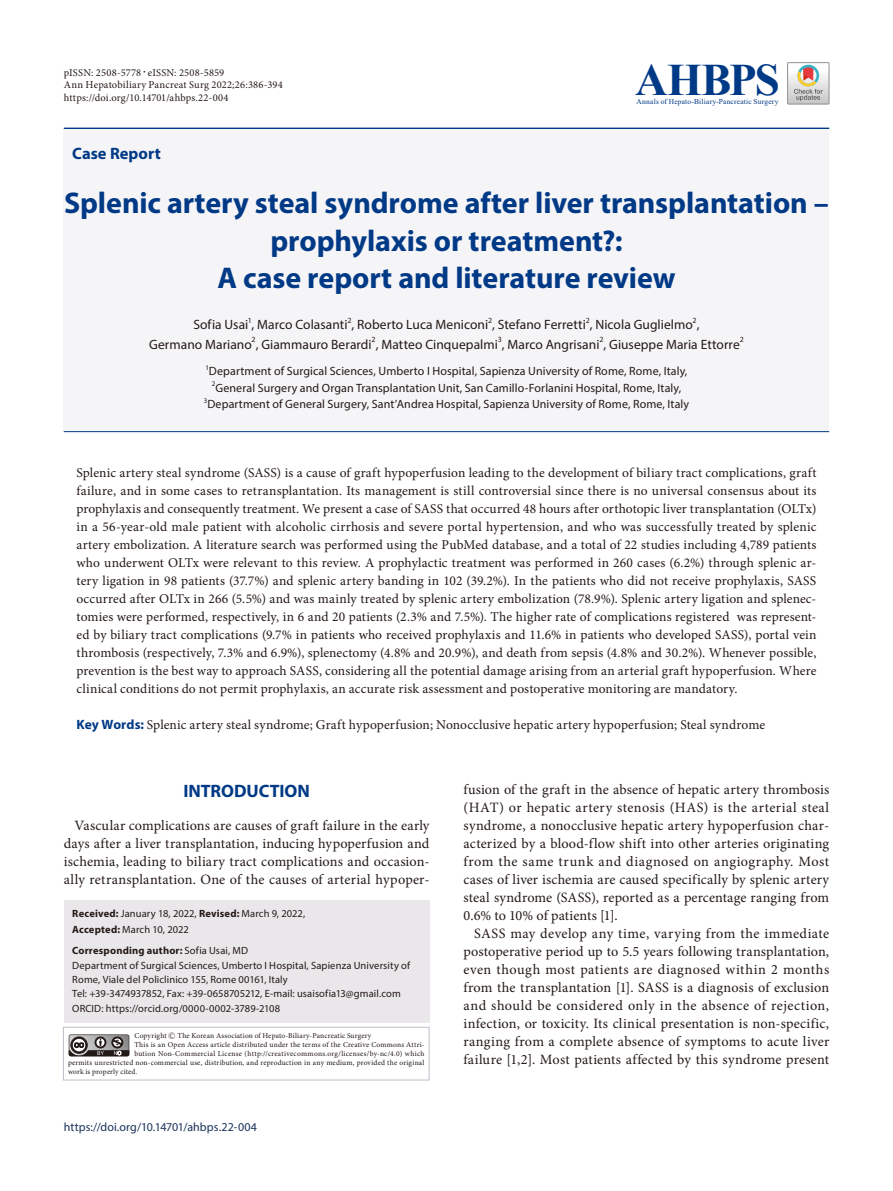
<style>
.page{position:relative;width:893px;height:1191px;background:#fff}
.page>*{position:absolute;margin:0;border:0;box-sizing:border-box;transform-origin:0 0}
.t1{font:700 45px "Times New Roman";letter-spacing:-.03em;color:#003985}
.t2{font:700 30px/37.5px "Myriad Pro";letter-spacing:-.005em;color:#003985;text-align:center}
.t3{font:700 18px "Myriad Pro";letter-spacing:-.005em;color:#003985}
.t4{font:700 16.5px "Myriad Pro";color:#003985}
.t5{font:14.25px/18px "Minion Pro";letter-spacing:.01em;color:#231916;text-align:justify}
.t6{font:13.5px/18px "Minion Pro";letter-spacing:.005em;color:#231916;text-align:justify}
.t7{font:13.5px "Myriad Pro";letter-spacing:.005em;color:#231916}
.t8{font:12px "Myriad Pro";letter-spacing:.01em;color:#231916}
.t9{font:12px "Myriad Pro";letter-spacing:.005em;color:#193258}
.t10{font:10.5px/14.7px "Myriad Pro";letter-spacing:.01em;color:#231916}
.t11{font:10.5px/12.8px "Minion Pro";letter-spacing:.015em;color:#231916}
.t12{font:7.8px "Myriad Pro";color:#231916}
.t13{font:7.5px "Minion Pro";letter-spacing:.025em;color:#231916}
.t14{font:7.5px "Times New Roman";letter-spacing:.025em;color:#003985}
.t15{font:7.05px "Myriad Pro";color:#231916}
.s1{font-family:"Ko Pub World Batang PM"}
.s2{font-family:"Myriad Pro";font-weight:700;color:#003985}
.s3{font-weight:700}
</style>
<div class="page">
<hr style="left:64px;top:128px;width:765px;height:2px;background:#003985">
<div style="left:64px;top:129px;width:765px;height:302px;background:#f5f4f7"></div>
<hr style="left:64px;top:431px;width:765px;height:1px;background:#003985">
<div style="left:787px;top:62px;width:42px;height:42px;border:1px solid #94908f"></div>
<svg style="left:788px;top:63px;width:41px;height:41px"></svg>
<div style="left:64px;top:900px;width:365px;height:122px;background:#eae7eb"></div>
<div style="left:63px;top:1026px;width:366px;height:54px;border:1px solid #c3bcc8"></div>
<svg style="left:69px;top:1034px;width:60px;height:22px"></svg>
<p class="t11" style="left:64px;top:66px;width:221px">pISSN: 2508-5778<span class="s1">ㆍ</span>eISSN: 2508-5859<br>Ann Hepatobiliary Pancreat Surg 2022;26:386-394 https://doi.org/10.14701/ahbps.22-004</p>
<p class="t4" style="left:72px;top:142px;width:90px">Case Report</p>
<h1 class="t1" style="left:635px;top:47px;width:146px">AHBPS</h1>
<p class="t14" style="left:636px;top:96px;width:144px">Annals of Hepato-Biliary-Pancreatic Surgery</p>
<h2 class="t2" style="left:64px;top:183px;width:766px">Splenic artery steal syndrome after liver transplantation – prophylaxis or treatment?:<br>A case report and literature review</h2>
<p class="t7" style="left:193px;top:316px;width:508px">Sofia Usai , Marco Colasanti , Roberto Luca Meniconi , Stefano Ferretti , Nicola Guglielmo ,</p>
<p class="t12" style="left:248px;top:315px;width:6px">1</p>
<p class="t12" style="left:347px;top:315px;width:6px">2</p>
<p class="t12" style="left:488px;top:315px;width:6px">2</p>
<p class="t12" style="left:586px;top:315px;width:6px">2</p>
<p class="t12" style="left:693px;top:315px;width:6px">2</p>
<p class="t7" style="left:149px;top:336px;width:592px">Germano Mariano , Giammauro Berardi , Matteo Cinquepalmi , Marco Angrisani , Giuseppe Maria Ettorre</p>
<p class="t12" style="left:252px;top:335px;width:6px">2</p>
<p class="t12" style="left:372px;top:335px;width:6px">2</p>
<p class="t12" style="left:498px;top:335px;width:6px">3</p>
<p class="t12" style="left:599px;top:335px;width:6px">2</p>
<p class="t12" style="left:740px;top:335px;width:6px">2</p>
<p class="t15" style="left:206px;top:363px;width:5px">1</p>
<p class="t8" style="left:209px;top:364px;width:480px">Department of Surgical Sciences, Umberto I Hospital, Sapienza University of Rome, Rome, Italy,</p>
<p class="t15" style="left:212px;top:379px;width:5px">2</p>
<p class="t8" style="left:215px;top:380px;width:467px">General Surgery and Organ Transplantation Unit, San Camillo-Forlanini Hospital, Rome, Italy,</p>
<p class="t15" style="left:204px;top:396px;width:5px">3</p>
<p class="t8" style="left:207px;top:397px;width:483px">Department of General Surgery, Sant’Andrea Hospital, Sapienza University of Rome, Rome, Italy</p>
<p class="t6" style="left:77px;top:463px;width:741px">Splenic artery steal syndrome (SASS) is a cause of graft hypoperfusion leading to the development of biliary tract complications, graft failure, and in some cases to retransplantation. Its management is still controversial since there is no universal consensus about its prophylaxis and consequently treatment. We present a case of SASS that occurred 48 hours after orthotopic liver transplantation (OLTx) in a 56-year-old male patient with alcoholic cirrhosis and severe portal hypertension, and who was successfully treated by splenic artery embolization. A literature search was performed using the PubMed database, and a total of 22 studies including 4,789 patients who underwent OLTx were relevant to this review. A prophylactic treatment was performed in 260 cases (6.2%) through splenic ar&shy;tery ligation in 98 patients (37.7%) and splenic artery banding in 102 (39.2%). In the patients who did not receive prophylaxis, SASS occurred after OLTx in 266 (5.5%) and was mainly treated by splenic artery embolization (78.9%). Splenic artery ligation and splenec&shy;tomies were performed, respectively, in 6 and 20 patients (2.3% and 7.5%). The higher rate of complications registered was represent&shy;ed by biliary tract complications (9.7% in patients who received prophylaxis and 11.6% in patients who developed SASS), portal vein thrombosis (respectively, 7.3% and 6.9%), splenectomy (4.8% and 20.9%), and death from sepsis (4.8% and 30.2%). Whenever possible, prevention is the best way to approach SASS, considering all the potential damage arising from an arterial graft hypoperfusion. Where clinical conditions do not permit prophylaxis, an accurate risk assessment and postoperative monitoring are mandatory.</p>
<p class="t6" style="left:77px;top:715px;width:690px"><span class="s2">Key Words:</span> Splenic artery steal syndrome; Graft hypoperfusion; Nonocclusive hepatic artery hypoperfusion; Steal syndrome</p>
<h3 class="t3" style="left:183px;top:779px;width:128px">INTRODUCTION</h3>
<p class="t5" style="left:64px;top:816px;width:367px;text-indent:11px">Vascular complications are causes of graft failure in the early days after a liver transplantation, inducing hypoperfusion and ischemia, leading to biliary tract complications and occasion&shy;ally retransplantation. One of the causes of arterial hypoper-</p>
<p class="t10" style="left:72px;top:906px;width:234px"><span class="s3">Received:</span> January 18, 2022, <span class="s3">Revised:</span> March 9, 2022,<br><span class="s3">Accepted:</span> March 10, 2022</p>
<p class="t10" style="left:72px;top:943px;width:339px"><span class="s3">Corresponding author:</span> Sofia Usai, MD<br>Department of Surgical Sciences, Umberto I Hospital, Sapienza University of Rome, Viale del Policlinico 155, Rome 00161, Italy<br>Tel: +39-3474937852, Fax: +39-0658705212, E-mail: usaisofia13@gmail.com ORCID: https://orcid.org/0000-0002-3789-2108</p>
<p class="t13" style="left:134px;top:1030px;width:238px">Copyright <span class="s1">Ⓒ</span> The Korean Association of Hepato-Biliary-Pancreatic Surgery</p>
<p class="t13" style="left:134px;top:1039px;width:292px">This is an Open Access article distributed under the terms of the Creative Commons Attri-</p>
<p class="t13" style="left:134px;top:1048px;width:292px">bution Non-Commercial License (http://creativecommons.org/licenses/by-nc/4.0) which</p>
<p class="t13" style="left:68px;top:1057px;width:358px">permits unrestricted non-commercial use, distribution, and reproduction in any medium, provided the original</p>
<p class="t13" style="left:68px;top:1066px;width:71px">work is properly cited.</p>
<p class="t9" style="left:64px;top:1119px;width:195px">https://doi.org/10.14701/ahbps.22-004</p>
<p class="t5" style="left:463px;top:780px;width:367px">fusion of the graft in the absence of hepatic artery thrombosis (HAT) or hepatic artery stenosis (HAS) is the arterial steal syndrome, a nonocclusive hepatic artery hypoperfusion char&shy;acterized by a blood-flow shift into other arteries originating from the same trunk and diagnosed on angiography. Most cases of liver ischemia are caused specifically by splenic artery steal syndrome (SASS), reported as a percentage ranging from 0.6% to 10% of patients [1].</p>
<p class="t5" style="left:463px;top:924px;width:367px;text-indent:11px">SASS may develop any time, varying from the immediate postoperative period up to 5.5 years following transplantation, even though most patients are diagnosed within 2 months from the transplantation [1]. SASS is a diagnosis of exclusion and should be considered only in the absence of rejection, infection, or toxicity. Its clinical presentation is non-specific, ranging from a complete absence of symptoms to acute liver failure [1,2]. Most patients affected by this syndrome present</p>
</div>
